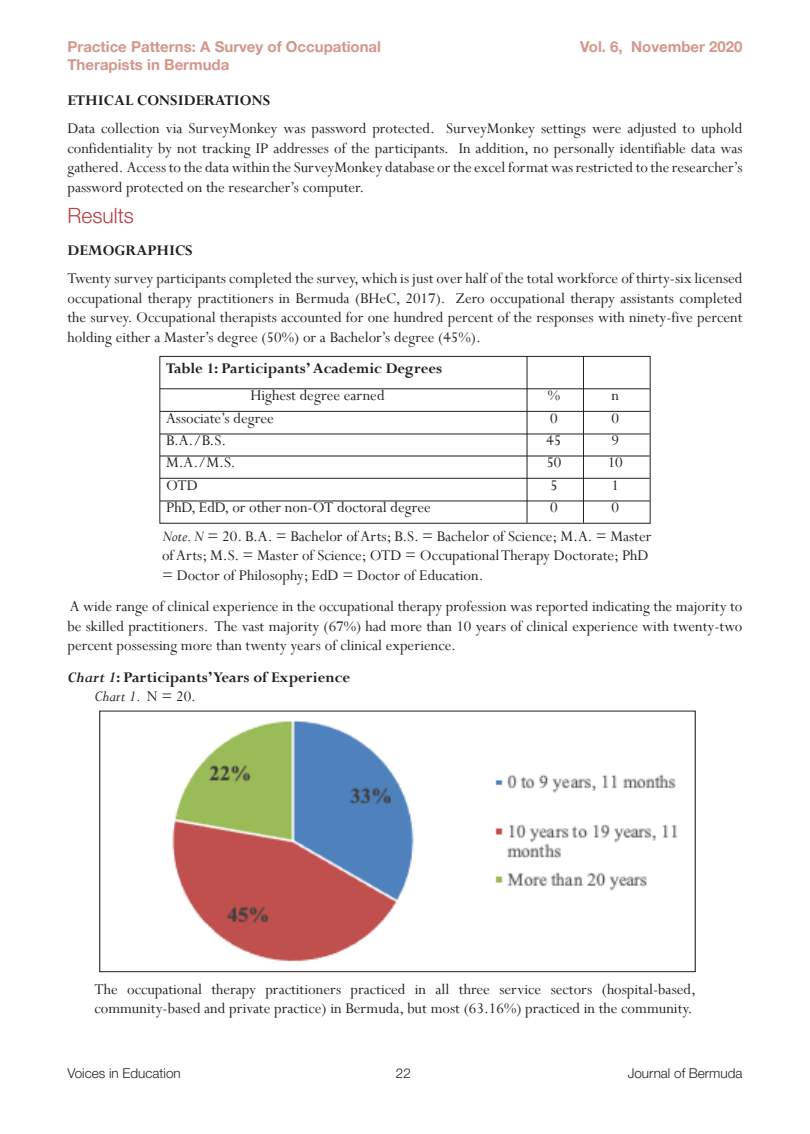
<style>
.page{position:relative;width:810px;height:1134px;background:#fff}
.page>*{position:absolute;margin:0;border:0;box-sizing:border-box;transform-origin:0 0}
.sub_heads{font:300 21px "Helvetica Neue LT Pro";color:#b63f42}
.t1{font:16.5px/19.5px "Perpetua";color:#231f20;text-align:justify}
.t2{font:700 16.5px "Perpetua";color:#231f20}
.t3{font:italic 16.5px "Perpetua";color:#231f20}
.t4{font:700 15px "Helvetica Neue LT Pro";color:#d4968a}
.t5{font:300 13.5px "Helvetica Neue LT Pro";color:#231f20}
.s1{font-style:italic}
.s2{font-style:normal}
</style>
<div class="page">
<div style="left:159px;top:356px;width:492px;height:168px;border:1px solid #231f20"></div>
<hr style="left:527px;top:356px;width:1px;height:167px;background:#231f20">
<hr style="left:583px;top:356px;width:1px;height:167px;background:#231f20">
<hr style="left:160px;top:388px;width:490px;height:1px;background:#231f20">
<hr style="left:160px;top:411px;width:490px;height:1px;background:#231f20">
<hr style="left:160px;top:434px;width:490px;height:1px;background:#231f20">
<hr style="left:160px;top:456px;width:490px;height:1px;background:#231f20">
<hr style="left:160px;top:478px;width:490px;height:1px;background:#231f20">
<hr style="left:160px;top:501px;width:490px;height:1px;background:#231f20">
<img style="left:172px;top:720px;width:506px;height:242px">
<div style="left:99px;top:711px;width:597px;height:261px;border:1px solid #231f20"></div>
<p class="t4" style="left:68px;top:38px;width:315px">Practice Patterns: A Survey of Occupational</p>
<p class="t4" style="left:580px;top:38px;width:164px">Vol. 6, November 2020</p>
<p class="t4" style="left:68px;top:56px;width:163px">Therapists in Bermuda</p>
<p class="t2" style="left:68px;top:90px;width:204px">ETHICAL CONSIDERATIONS</p>
<p class="t1" style="left:68px;top:119px;width:677px">Data collection via SurveyMonkey was password protected. SurveyMonkey settings were adjusted to uphold confidentiality by not tracking IP addresses of the participants. In addition, no personally identifiable data was gathered. Access to the data within the SurveyMonkey database or the excel format was restricted to the researcher’s password protected on the researcher’s computer.</p>
<p class="sub_heads" style="left:68px;top:203px;width:68px">Results</p>
<p class="t2" style="left:68px;top:240px;width:127px">DEMOGRAPHICS</p>
<p class="t1" style="left:68px;top:269px;width:677px">Twenty survey participants completed the survey, which is just over half of the total workforce of thirty-six licensed occupational therapy practitioners in Bermuda (BHeC, 2017). Zero occupational therapy assistants completed the survey. Occupational therapists accounted for one hundred percent of the responses with ninety-five percent holding either a Master’s degree (50%) or a Bachelor’s degree (45%).</p>
<p class="t2" style="left:166px;top:358px;width:278px">Table 1: Participants’ Academic Degrees</p>
<p class="t1" style="left:250px;top:385px;width:136px">Highest degree earned</p>
<p class="t1" style="left:548px;top:385px;width:14px">%</p>
<p class="t1" style="left:611px;top:385px;width:9px">n</p>
<p class="t1" style="left:166px;top:408px;width:109px">Associate’s degree</p>
<p class="t1" style="left:550px;top:408px;width:9px">0</p>
<p class="t1" style="left:611px;top:408px;width:9px">0</p>
<p class="t1" style="left:166px;top:430px;width:62px">B.A./B.S.</p>
<p class="t1" style="left:546px;top:430px;width:17px">45</p>
<p class="t1" style="left:611px;top:430px;width:9px">9</p>
<p class="t1" style="left:166px;top:452px;width:71px">M.A./M.S.</p>
<p class="t1" style="left:546px;top:452px;width:17px">50</p>
<p class="t1" style="left:608px;top:452px;width:17px">10</p>
<p class="t1" style="left:166px;top:475px;width:33px">OTD</p>
<p class="t1" style="left:550px;top:475px;width:9px">5</p>
<p class="t1" style="left:611px;top:475px;width:9px">1</p>
<p class="t1" style="left:166px;top:497px;width:266px">PhD, EdD, or other non-OT doctoral degree</p>
<p class="t1" style="left:550px;top:497px;width:9px">0</p>
<p class="t1" style="left:611px;top:497px;width:9px">0</p>
<p class="t1" style="left:162px;top:526px;width:491px;text-align:left"><span class="s1">Note. N</span> = 20. B.A. = Bachelor of Arts; B.S. = Bachelor of Science; M.A. = Master of Arts; M.S. = Master of Science; OTD = Occupational Therapy Doctorate; PhD = Doctor of Philosophy; EdD = Doctor of Education.</p>
<p class="t1" style="left:68px;top:596px;width:677px">A wide range of clinical experience in the occupational therapy profession was reported indicating the majority to be skilled practitioners. The vast majority (67%) had more than 10 years of clinical experience with twenty-two percent possessing more than twenty years of clinical experience.</p>
<p class="t2" style="left:68px;top:666px;width:284px"><span class="s1">Chart 1</span>: Participants’ Years of Experience</p>
<p class="t3" style="left:94px;top:686px;width:103px">Chart 1. <span class="s2">N = 20.</span></p>
<p class="t1" style="left:94px;top:979px;width:603px">The occupational therapy practitioners practiced in all three service sectors (hospital-based, community-based and private practice) in Bermuda, but most (63.16%) practiced in the community.</p>
<p class="t5" style="left:68px;top:1065px;width:115px">Voices in Education</p>
<p class="t5" style="left:396px;top:1065px;width:17px">22</p>
<p class="t5" style="left:628px;top:1065px;width:116px">Journal of Bermuda</p>
</div>
